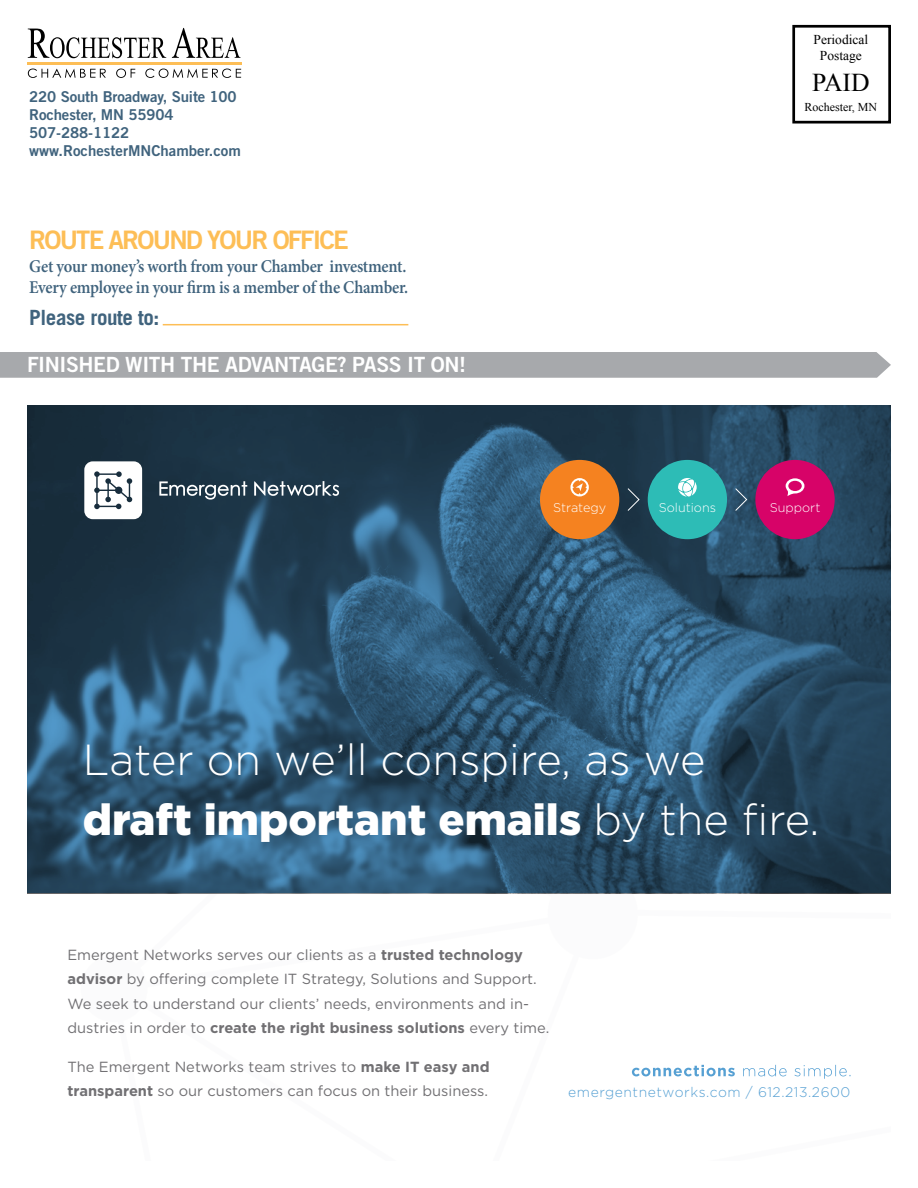
<style>
.page{position:relative;width:918px;height:1188px;background:#fff}
.page>*{position:absolute;margin:0;border:0;box-sizing:border-box;transform-origin:0 0}
.t1{font:300 43.35px/60.3px "Gotham HTF";color:#fff}
.t2{font:25.65px "Times New Roman";color:#000}
.t3{font:25.5px "Trade Gothic LT Std Bd 2";letter-spacing:-.07em;color:#fdbe56}
.t4{font:21px "Trade Gothic LT Std Bd 2";letter-spacing:-.02em;color:#fff}
.t5{font:700 21px "Trade Gothic LT Std";letter-spacing:-.02em;color:#40637d}
.t6{font:600 18px/21px "Minion Pro";letter-spacing:-.02em;color:#40637d;scale:.92 1}
.t7{font:15px/18px "Trade Gothic LT Std Bd 2";letter-spacing:-.01em;color:#40637d}
.t8{font:14.7px/24.2px "Gotham HTF";color:#717073}
.t9{font:300 13.95px "Gotham HTF";letter-spacing:.04em;color:#56a0d3}
.t10{font:13.5px/16.2px "Times New Roman";color:#000;text-align:center}
.t11{font:300 12.6px "Gotham HTF";color:#fff}
.t12{font:12px "Times New Roman";color:#000}
.s1{font-weight:900}
.s2{font-weight:700}
</style>
<div class="page">
<div style="left:0;top:352px;width:891px;height:26px;background:#a7a9ac"></div>
<div style="left:792px;top:25px;width:99px;height:99px;border:3px solid #000"></div>
<svg style="left:28px;top:29px;width:138px;height:29px"></svg>
<svg style="left:172px;top:28px;width:69px;height:30px"></svg>
<hr style="left:27px;top:62px;width:215px;height:2px;background:#fdbe56">
<svg style="left:28px;top:69px;width:78px;height:9px"></svg>
<svg style="left:116px;top:69px;width:19px;height:9px"></svg>
<svg style="left:145px;top:69px;width:96px;height:9px"></svg>
<hr style="left:163px;top:324px;width:245px;height:1px;background:#fdbe56">
<div style="left:81px;top:955px;width:67px;height:67px;background:#fbfbfc;border-radius:50%"></div>
<svg style="left:27px;top:405px;width:864px;height:488px;background:#2a4f6a"></svg>
<svg style="left:254px;top:481px;width:85px;height:15px"></svg>
<div style="left:648px;top:460px;width:79px;height:79px;background:#2dbcb6;border-radius:50%"></div>
<svg style="left:678px;top:478px;width:19px;height:19px"></svg>
<div style="left:755px;top:460px;width:80px;height:79px;background:#d70368;border-radius:50%"></div>
<svg style="left:786px;top:478px;width:18px;height:18px"></svg>
<div style="left:540px;top:460px;width:79px;height:79px;background:#f58220;border-radius:50%"></div>
<svg style="left:570px;top:478px;width:19px;height:18px"></svg>
<svg style="left:627px;top:488px;width:13px;height:23px"></svg>
<svg style="left:735px;top:488px;width:12px;height:23px"></svg>
<svg style="left:632px;top:1065px;width:219px;height:14px"></svg>
<svg style="left:27px;top:405px;width:220px;height:114px;background:#374b58"></svg>
<p class="t7" style="left:29px;top:87px;width:213px">220 South Broadway, Suite 100<br>Rochester, MN 55904<br>507-288-1122 www.RochesterMNChamber.com</p>
<h3 class="t3" style="left:29px;top:224px;width:321px">ROUTE AROUND YOUR OFFICE</h3>
<p class="t6" style="left:29px;top:256px;width:414px">Get your money’s worth from your Chamber investment.<br>Every employee in your firm is a member of the Chamber.</p>
<h3 class="t5" style="left:29px;top:304px;width:132px">Please route to:</h3>
<h3 class="t4" style="left:27px;top:352px;width:441px">FINISHED WITH THE ADVANTAGE? PASS IT ON!</h3>
<p class="t10" style="left:814px;top:31px;width:56px">Periodical<br>Postage</p>
<h2 class="t2" style="left:812px;top:65px;width:59px">PAID</h2>
<p class="t12" style="left:804px;top:99px;width:74px">Rochester, MN</p>
<p class="t11" style="left:553px;top:501px;width:54px">Strategy</p>
<p class="t11" style="left:659px;top:501px;width:59px">Solutions</p>
<p class="t11" style="left:770px;top:501px;width:52px">Support</p>
<h1 class="t1" style="left:83px;top:729px;width:738px">Later on we’ll conspire, as we <span class="s1">draft important emails</span> by the fire.</h1>
<p class="t8" style="left:68px;top:943px;width:483px">Emergent Networks serves our clients as a <span class="s2">trusted technology advisor</span> by offering complete IT Strategy, Solutions and Support.<br>We seek to understand our clients’ needs, environments and in&shy;dustries in order to <span class="s2">create the right business solutions</span> every time.</p>
<p class="t8" style="left:68px;top:1055px;width:424px">The Emergent Networks team strives to <span class="s2">make IT easy and transparent</span> so our customers can focus on their business.</p>
<p class="t9" style="left:568px;top:1084px;width:284px">emergentnetworks.com / 612.213.2600</p>
</div>
